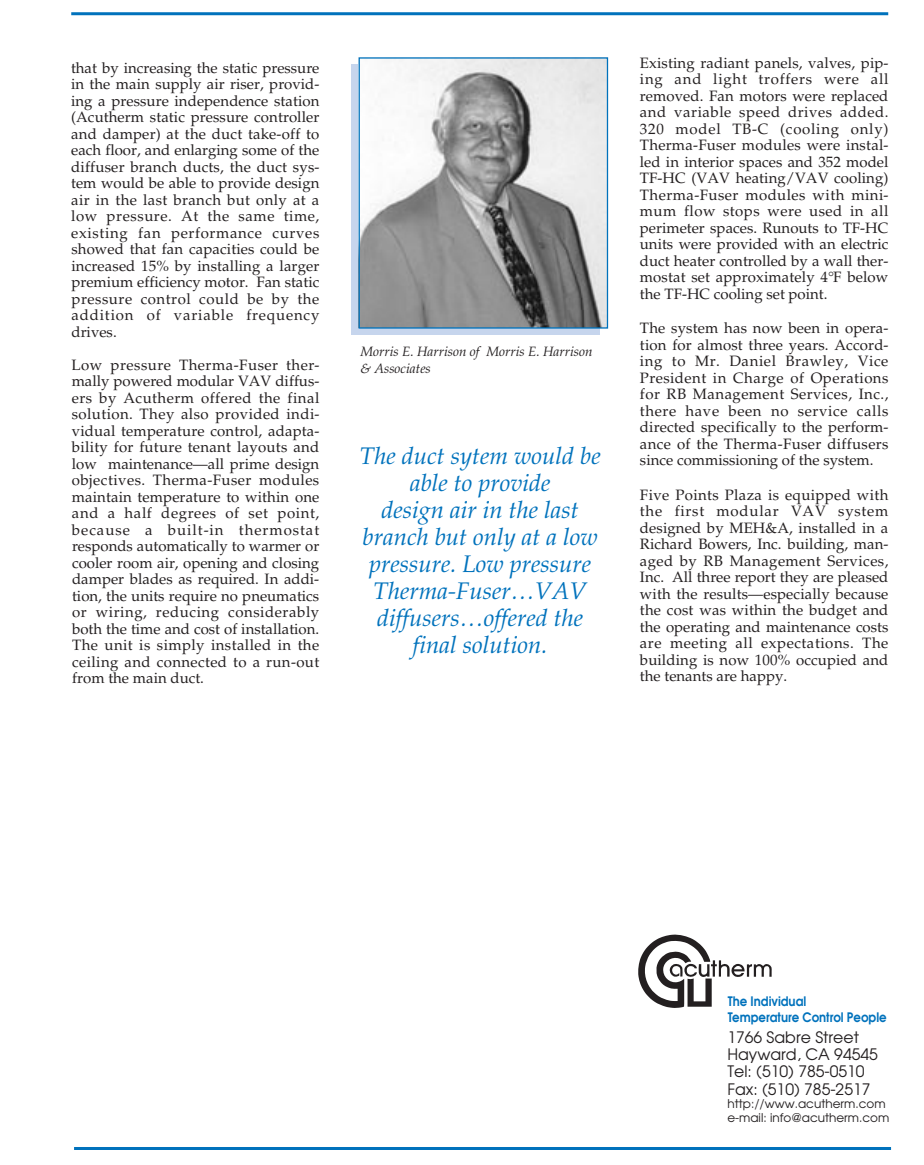
<style>
.page{position:relative;width:924px;height:1165px;background:#fff}
.page>*{position:absolute;margin:0;border:0;box-sizing:border-box;transform-origin:0 0}
.t1{font:italic 24px/27px "Palatino";color:#0072bc;text-align:center}
.t2{font:15.75px/17.2px "Avant Garde";color:#231f20}
.t3{font:15px/16.5px "Palatino";letter-spacing:.01em;color:#231f20;text-align:justify}
.t4{font:italic 13.5px/16.5px "Palatino";color:#231f20}
.t5{font:600 13.05px/15.3px "Avant Garde";color:#0072bc;scale:.9 1}
.t6{font:12px/13.5px "Avant Garde";color:#231f20}
</style>
<div class="page">
<hr style="left:71px;top:12px;width:817px;height:3px;background:#0072bc">
<hr style="left:74px;top:1147px;width:817px;height:3px;background:#0072bc">
<svg style="left:638px;top:934px;width:134px;height:74px"></svg>
<div style="left:352px;top:65px;width:248px;height:270px;background:#c6d5ed"></div>
<img style="left:361px;top:59px;width:245px;height:268px">
<div style="left:359px;top:57px;width:249px;height:272px;border:1px solid #0072bc"></div>
<p class="t3" style="left:71px;top:59px;width:250px">that by increasing the static pressure in the main supply air riser, provid&shy;ing a pressure independence station (Acutherm static pressure controller and damper) at the duct take-off to each floor, and enlarging some of the diffuser branch ducts, the duct sys&shy;tem would be able to provide design air in the last branch but only at a low pressure. At the same time, existing fan performance curves showed that fan capacities could be increased 15% by installing a larger premium efficiency motor. Fan static pressure control could be by the addition of variable frequency drives.</p>
<p class="t3" style="left:72px;top:356px;width:249px">Low pressure Therma-Fuser ther&shy;mally powered modular VAV diffus&shy;ers by Acutherm offered the final solution. They also provided indi&shy;vidual temperature control, adapta&shy;bility for future tenant layouts and low maintenance—all prime design objectives. Therma-Fuser modules maintain temperature to within one and a half degrees of set point, because a built-in thermostat responds automatically to warmer or cooler room air, opening and closing damper blades as required. In addi&shy;tion, the units require no pneumatics or wiring, reducing considerably both the time and cost of installation.<br>The unit is simply installed in the ceiling and connected to a run-out from the main duct.</p>
<p class="t4" style="left:360px;top:343px;width:234px">Morris E. Harrison of Morris E. Harrison &amp; Associates</p>
<h1 class="t1" style="left:360px;top:443px;width:242px">The duct sytem would be able to provide<br>design air in the last branch but only at a low pressure. Low pressure<br>Therma-Fuser…VAV diffusers…offered the final solution.</h1>
<p class="t3" style="left:640px;top:55px;width:250px">Existing radiant panels, valves, pip&shy;ing and light troffers were all removed. Fan motors were replaced and variable speed drives added.<br>320 model TB-C (cooling only)<br>Therma-Fuser modules were instal&shy;led in interior spaces and 352 model TF-HC (VAV heating/VAV cooling)<br>Therma-Fuser modules with mini&shy;mum flow stops were used in all perimeter spaces. Runouts to TF-HC units were provided with an electric duct heater controlled by a wall ther&shy;mostat set approximately 4°F below the TF-HC cooling set point.</p>
<p class="t3" style="left:640px;top:320px;width:250px">The system has now been in opera&shy;tion for almost three years. Accord&shy;ing to Mr. Daniel Brawley, Vice President in Charge of Operations for RB Management Services, Inc., there have been no service calls directed specifically to the perform&shy;ance of the Therma-Fuser diffusers since commissioning of the system.</p>
<p class="t3" style="left:640px;top:487px;width:250px">Five Points Plaza is equipped with the first modular VAV system designed by MEH&amp;A, installed in a Richard Bowers, Inc. building, man&shy;aged by RB Management Services, Inc. All three report they are pleased with the results—especially because the cost was within the budget and the operating and maintenance costs are meeting all expectations. The building is now 100% occupied and the tenants are happy.</p>
<p class="t5" style="left:728px;top:994px;width:178px">The Individual<br>Temperature Control People</p>
<p class="t2" style="left:727px;top:1028px;width:152px">1766 Sabre Street<br>Hayward, CA 94545<br>Tel: (510) 785-0510<br>Fax: (510) 785-2517</p>
<p class="t6" style="left:727px;top:1097px;width:163px">http://www.acutherm.com e-mail: info@acutherm.com</p>
</div>
